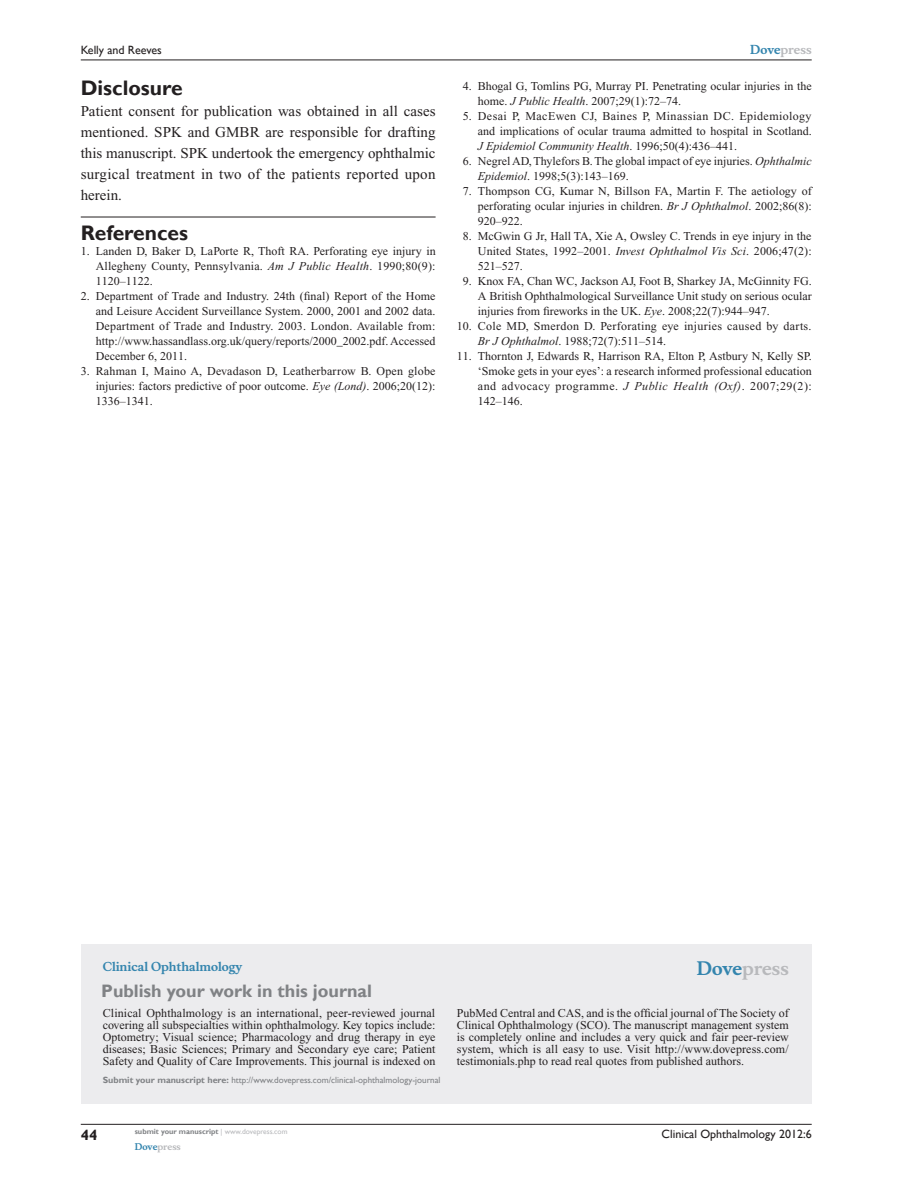
<style>
.page{position:relative;width:918px;height:1188px;background:#fff}
.page>*{position:absolute;margin:0;border:0;box-sizing:border-box;transform-origin:0 0}
.t1{font:700 21px "Gill Sans";color:#231f20}
.t2{font:700 18px "Gill Sans";color:#808285}
.t3{font:700 18px "Musee";color:#b8b9bc}
.t4{font:15px/21px "Times New Roman";letter-spacing:.02em;color:#231f20;text-align:justify}
.t5{font:700 15px "Gill Sans";color:#231f20}
.t6{font:12px/15px "Times New Roman";color:#231f20;text-align:justify}
.t7{font:12px/15px "Times New Roman";letter-spacing:.025em;color:#231f20}
.t8{font:12px "Gill Sans";color:#231f20}
.t9{font:700 12px "Musee";color:#3485ae}
.t10{font:700 12px "Musee";color:#b8b9bc}
.t11{font:9px "Gill Sans";color:#808285}
.t12{font:700 9px "Musee";color:#b8b9bc}
.t13{font:700 7.5px "Gill Sans";color:#808285}
.s1{font-style:italic}
.s2{color:#3485ae}
.s3{font-weight:700}
.s4{font-weight:400;color:#b8b9bc}
</style>
<div class="page">
<div style="left:81px;top:944px;width:731px;height:159px;background:#ececee"></div>
<hr style="left:81px;top:217px;width:355px;height:1px;background:#231f20">
<hr style="left:81px;top:1124px;width:731px;height:1px;background:#231f20">
<hr style="left:81px;top:60px;width:731px;height:1px;background:#231f20">
<p class="t8" style="left:81px;top:43px;width:83px">Kelly and Reeves</p>
<h1 class="t1" style="left:81px;top:76px;width:103px">Disclosure</h1>
<p class="t4" style="left:81px;top:101px;width:356px">Patient consent for publication was obtained in all cases mentioned. SPK and GMBR are responsible for drafting this manuscript. SPK undertook the emergency ophthalmic surgical treatment in two of the patients reported upon herein.</p>
<h1 class="t1" style="left:81px;top:220px;width:109px">References</h1>
<p class="t6" style="left:96px;top:244px;width:341px;text-indent:-15px">1. Landen D, Baker D, LaPorte R, Thoft RA. Perforating eye injury in Allegheny County, Pennsylvania. <span class="s1">Am J Public Health</span>. 1990;80(9):<br>1120–1122.</p>
<p class="t6" style="left:96px;top:289px;width:341px;text-indent:-15px">2. Department of Trade and Industry. 24th (final) Report of the Home and Leisure Accident Surveillance System. 2000, 2001 and 2002 data.<br>Department of Trade and Industry. 2003. London. Available from: http://www.hassandlass.org.uk/query/reports/2000_2002.pdf. Accessed December 6, 2011.</p>
<p class="t6" style="left:96px;top:364px;width:341px;text-indent:-15px">3. Rahman I, Maino A, Devadason D, Leatherbarrow B. Open globe injuries: factors predictive of poor outcome. <span class="s1">Eye (Lond)</span>. 2006;20(12):<br>1336–1341.</p>
<p class="t10" style="left:750px;top:43px;width:63px"><span class="s2">Dove</span>press</p>
<p class="t6" style="left:478px;top:79px;width:335px;text-indent:-15px">4. Bhogal G, Tomlins PG, Murray PI. Penetrating ocular injuries in the home. <span class="s1">J Public Health</span>. 2007;29(1):72–74.</p>
<p class="t6" style="left:478px;top:109px;width:335px;text-indent:-15px">5. Desai P, MacEwen CJ, Baines P, Minassian DC. Epidemiology and implications of ocular trauma admitted to hospital in Scotland.<br><span class="s1">J Epidemiol Community Health</span>. 1996;50(4):436–441.</p>
<p class="t6" style="left:478px;top:154px;width:335px;text-indent:-15px">6. Negrel AD, Thylefors B. The global impact of eye injuries. <span class="s1">Ophthalmic<br>Epidemiol</span>. 1998;5(3):143–169.</p>
<p class="t6" style="left:478px;top:184px;width:336px;text-indent:-15px">7. Thompson CG, Kumar N, Billson FA, Martin F. The aetiology of perforating ocular injuries in children. <span class="s1">Br J Ophthalmol</span>. 2002;86(8):<br>920–922.</p>
<p class="t6" style="left:478px;top:229px;width:335px;text-indent:-15px">8. McGwin G Jr, Hall TA, Xie A, Owsley C. Trends in eye injury in the United States, 1992–2001. <span class="s1">Invest Ophthalmol Vis Sci</span>. 2006;47(2):<br>521–527.</p>
<p class="t6" style="left:478px;top:274px;width:335px;text-indent:-15px">9. Knox FA, Chan WC, Jackson AJ, Foot B, Sharkey JA, McGinnity FG.<br>A British Ophthalmological Surveillance Unit study on serious ocular injuries from fireworks in the UK. <span class="s1">Eye</span>. 2008;22(7):944–947.</p>
<p class="t7" style="left:478px;top:319px;width:335px;text-indent:-21px">10. Cole MD, Smerdon D. Perforating eye injuries caused by darts.<br><span class="s1">Br J Ophthalmol</span>. 1988;72(7):511–514.</p>
<p class="t6" style="left:478px;top:349px;width:335px;text-indent:-21px">11. Thornton J, Edwards R, Harrison RA, Elton P, Astbury N, Kelly SP. ‘Smoke gets in your eyes’: a research informed professional education and advocacy programme. <span class="s1">J Public Health (Oxf)</span>. 2007;29(2):<br>142–146.</p>
<p class="t9" style="left:103px;top:959px;width:141px">Clinical Ophthalmology</p>
<h2 class="t2" style="left:101px;top:980px;width:272px">Publish your work in this journal</h2>
<h2 class="t3" style="left:697px;top:958px;width:94px"><span class="s2">Dove</span>press</h2>
<p class="t6" style="left:103px;top:1007px;width:334px;line-height:12px">Clinical Ophthalmology is an international, peer-reviewed journal covering all subspecialties within ophthalmology. Key topics include:<br>Optometry; Visual science; Pharmacology and drug therapy in eye diseases; Basic Sciences; Primary and Secondary eye care; Patient Safety and Quality of Care Improvements. This journal is indexed on</p>
<p class="t6" style="left:457px;top:1007px;width:333px;line-height:12px">PubMed Central and CAS, and is the official journal of The Society of Clinical Ophthalmology (SCO). The manuscript management system is completely online and includes a very quick and fair peer-review system, which is all easy to use. Visit http://www.dovepress.com/ testimonials.php to read real quotes from published authors.</p>
<p class="t11" style="left:103px;top:1075px;width:339px"><span class="s3">Submit your manuscript here:</span> http://www.dovepress.com/clinical-ophthalmology-journal</p>
<p class="t5" style="left:81px;top:1126px;width:18px">44</p>
<p class="t13" style="left:135px;top:1127px;width:154px">submit your manuscript <span class="s4">| www.dovepress.com</span></p>
<p class="t12" style="left:135px;top:1141px;width:48px"><span class="s2">Dove</span>press</p>
<p class="t8" style="left:662px;top:1127px;width:152px">Clinical Ophthalmology 2012:6</p>
</div>
